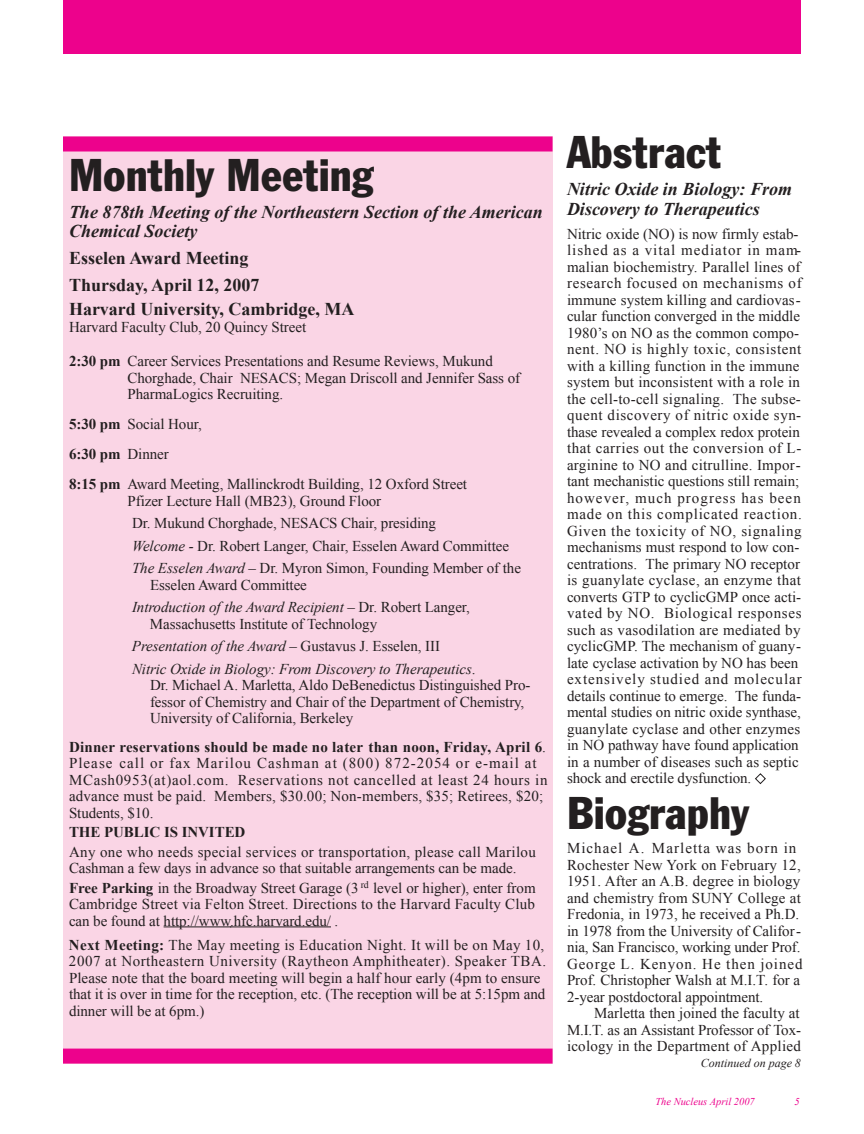
<style>
.page{position:relative;width:864px;height:1134px;background:#fff}
.page>*{position:absolute;margin:0;border:0;box-sizing:border-box;transform-origin:0 0}
.t1{font:condensed 45px "Franklin Gothic BT";color:#231f20}
.t2{font:italic 700 18px/19.5px "Times New Roman";color:#231f20}
.t3{font:700 18px/27px "Times New Roman";color:#231f20}
.t4{font:15px/16.5px "Times New Roman";letter-spacing:.005em;color:#231f20}
.t5{font:15px/16.5px "Times New Roman";letter-spacing:.045em;color:#231f20}
.t6{font:italic 15px/22.5px "Times New Roman";letter-spacing:-.005em;color:#231f20}
.t7{font:15px/16.5px "Times New Roman";letter-spacing:.025em;color:#231f20}
.t8{font:700 15px "Times New Roman";letter-spacing:-.005em;color:#231f20}
.t9{font:italic 12px "Times New Roman";color:#231f20}
.t10{font:italic 10.5px "Times New Roman";color:#ed028c}
.s1{font-weight:700}
.s2{font-style:italic}
.s3{font-style:normal}
.s4{color:#fff}
</style>
<div class="page">
<div style="left:63px;top:0;width:738px;height:54px;background:#ed028c"></div>
<div style="left:63px;top:136px;width:490px;height:928px;background:#fad5e5"></div>
<div style="left:63px;top:137px;width:490px;height:15px;background:#ed028c"></div>
<div style="left:63px;top:1049px;width:490px;height:15px;background:#ed028c"></div>
<hr style="left:164px;top:927px;width:67px;height:1px;background:#231f20">
<hr style="left:230px;top:927px;width:101px;height:1px;background:#231f20">
<h1 class="t1" style="left:69px;top:159px;width:306px">Monthly Meeting</h1>
<p class="t2" style="left:69px;top:201px;width:475px">The 878th Meeting of the Northeastern Section of the American<br>Chemical Society</p>
<p class="t3" style="left:69px;top:244px;width:192px">Esselen Award Meeting<br>Thursday, April 12, 2007</p>
<p class="t3" style="left:69px;top:295px;width:287px">Harvard University, Cambridge, MA</p>
<p class="t4" style="left:69px;top:318px;width:239px">Harvard Faculty Club, 20 Quincy Street</p>
<p class="t4" style="left:128px;top:353px;width:394px;text-indent:-58px"><span class="s1">2:30 pm</span> Career Services Presentations and Resume Reviews, Mukund<br>Chorghade, Chair NESACS; Megan Driscoll and Jennifer Sass of<br>PharmaLogics Recruiting.</p>
<p class="t4" style="left:69px;top:409px;width:400px;line-height:30px"><span class="s1">5:30 pm</span> Social Hour,<br><span class="s1">6:30 pm</span> Dinner<br><span class="s1">8:15 pm</span> Award Meeting, Mallinckrodt Building, 12 Oxford Street</p>
<p class="t4" style="left:132px;top:489px;width:390px;line-height:22.5px;text-indent:-4px">Pfizer Lecture Hall (MB23), Ground Floor<br>Dr. Mukund Chorghade, NESACS Chair, presiding<br><span class="s2">Welcome -</span> Dr. Robert Langer, Chair, Esselen Award Committee <span class="s2">The Esselen Award</span> – Dr. Myron Simon, Founding Member of the</p>
<p class="t4" style="left:132px;top:573px;width:339px;line-height:22.5px;text-indent:18px">Esselen Award Committee<br><span class="s2">Introduction of the Award Recipient</span> – Dr. Robert Langer,</p>
<p class="t6" style="left:132px;top:612px;width:345px;text-indent:18px"><span class="s3">Massachusetts Institute of Technology<br></span>Presentation of the Award <span class="s3">– Gustavus J. Esselen, III<br></span>Nitric Oxide in Biology: From Discovery to Therapeutics<span class="s3">.</span></p>
<p class="t4" style="left:150px;top:677px;width:382px">Dr. Michael A. Marletta, Aldo DeBenedictus Distinguished Pro&shy;fessor of Chemistry and Chair of the Department of Chemistry,<br>University of California, Berkeley</p>
<p class="t5" style="left:69px;top:738px;width:480px"><span class="s1">Dinner reservations should be made no later than noon, Friday, April 6</span>.<br>Please call or fax Marilou Cashman at (800) 872-2054 or e-mail at MCash0953(at)aol.com. Reservations not cancelled at least 24 hours in advance must be paid. Members, $30.00; Non-members, $35; Retirees, $20; Students, $10.</p>
<p class="t8" style="left:69px;top:822px;width:178px">THE PUBLIC IS INVITED</p>
<p class="t7" style="left:69px;top:843px;width:468px">Any one who needs special services or transportation, please call Marilou<br>Cashman a few days in advance so that suitable arrangements can be made.</p>
<p class="t4" style="left:69px;top:879px;width:468px;text-align:justify"><span class="s1">Free Parking</span> in the Broadway Street Garage (3 <sup>rd</sup> level or higher), enter from Cambridge Street via Felton Street. Directions to the Harvard Faculty Club can be found at http://www.hfc.harvard.edu/ .</p>
<p class="t4" style="left:69px;top:936px;width:479px"><span class="s1">Next Meeting:</span> The May meeting is Education Night. It will be on May 10, 2007 at Northeastern University (Raytheon Amphitheater). Speaker TBA.<br>Please note that the board meeting will begin a half hour early (4pm to ensure that it is over in time for the reception, etc. (The reception will be at 5:15pm and dinner will be at 6pm.)</p>
<h1 class="t1" style="left:567px;top:136px;width:156px">Abstract</h1>
<p class="t2" style="left:567px;top:179px;width:227px">Nitric Oxide in Biology: From<br>Discovery to Therapeutics</p>
<p class="t4" style="left:567px;top:225px;width:237px">Nitric oxide (NO) is now firmly estab&shy;lished as a vital mediator in mam&shy;malian biochemistry. Parallel lines of research focused on mechanisms of immune system killing and cardiovas&shy;cular function converged in the middle 1980’s on NO as the common compo&shy;nent. NO is highly toxic, consistent with a killing function in the immune system but inconsistent with a role in the cell-to-cell signaling. The subse&shy;quent discovery of nitric oxide syn&shy;thase revealed a complex redox protein that carries out the conversion of L&shy;arginine to NO and citrulline. Impor&shy;tant mechanistic questions still remain; however, much progress has been made on this complicated reaction.<br>Given the toxicity of NO, signaling mechanisms must respond to low con&shy;centrations. The primary NO receptor is guanylate cyclase, an enzyme that converts GTP to cyclicGMP once acti&shy;vated by NO. Biological responses such as vasodilation are mediated by cyclicGMP. The mechanism of guany&shy;late cyclase activation by NO has been extensively studied and molecular details continue to emerge. The funda&shy;mental studies on nitric oxide synthase, guanylate cyclase and other enzymes in NO pathway have found application in a number of diseases such as septic shock and erectile dysfunction. <span class="s4">◆</span></p>
<h1 class="t1" style="left:567px;top:797px;width:183px">Biography</h1>
<p class="t4" style="left:567px;top:840px;width:237px">Michael A. Marletta was born in Rochester New York on February 12, 1951. After an A.B. degree in biology and chemistry from SUNY College at Fredonia, in 1973, he received a Ph.D. in 1978 from the University of Califor&shy;nia, San Francisco, working under Prof.<br>George L. Kenyon. He then joined Prof. Christopher Walsh at M.I.T. for a 2-year postdoctoral appointment.</p>
<p class="t4" style="left:567px;top:1005px;width:236px;text-align:justify;text-indent:27px">Marletta then joined the faculty at M.I.T. as an Assistant Professor of Tox&shy;icology in the Department of Applied</p>
<p class="t9" style="left:701px;top:1054px;width:102px">Continued on page 8</p>
<p class="t10" style="left:655px;top:1094px;width:101px">The Nucleus April 2007</p>
<p class="t10" style="left:794px;top:1094px;width:7px">5</p>
</div>
